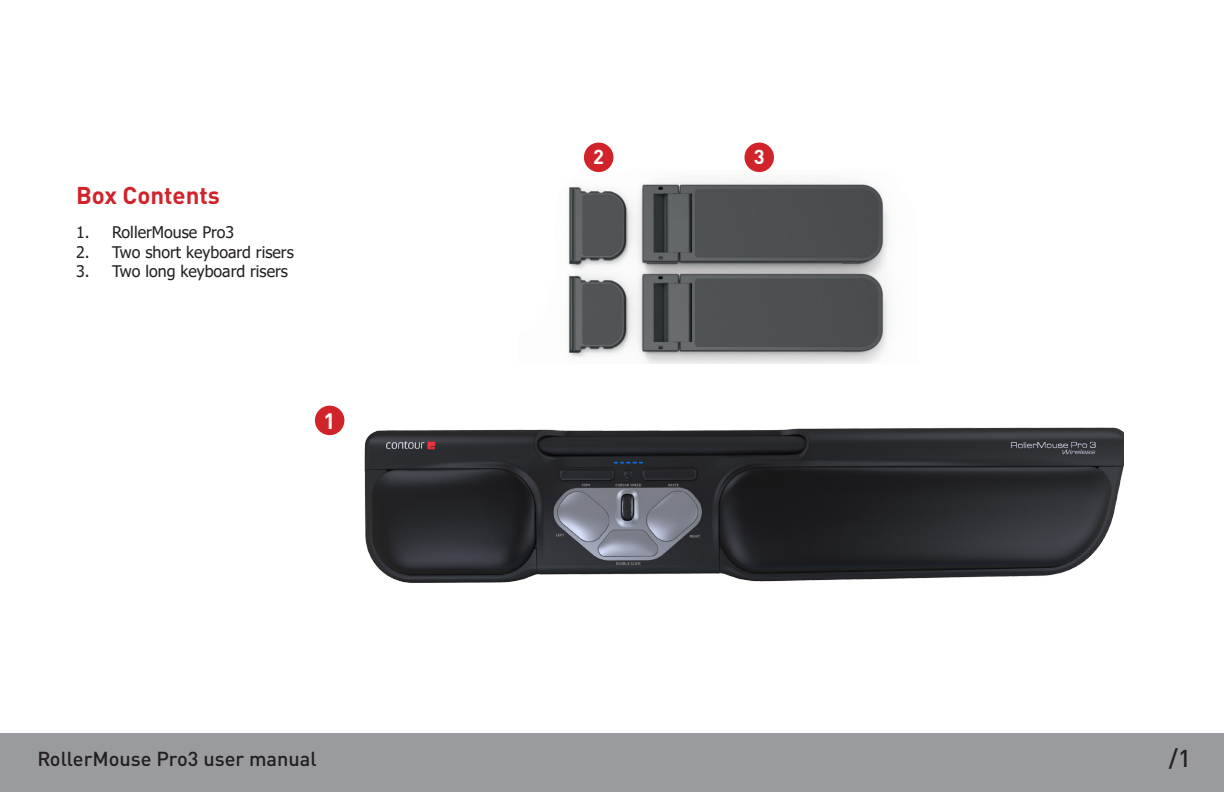
<style>
.page{position:relative;width:1224px;height:792px;background:#fff}
.page>*{position:absolute;margin:0;border:0;box-sizing:border-box;transform-origin:0 0}
.Heading{font:700 24px "DINOT";color:#d1232a}
.t1{font:500 24px "DINOT";color:#231f20}
.Title_Numbers{font:700 22px "DINOT";color:#fff}
.t2{font:500 20px "DINOT";color:#231f20}
.Title_Numbers-2{font:700 20px "DINOT";color:#fff}
.t3{font:16px "Tahoma";color:#231f20}
</style>
<div class="page">
<div style="left:0;top:733px;width:1224px;height:59px;background:#999b9e"></div>
<img style="left:364px;top:427px;width:760px;height:156px">
<img style="left:568px;top:169px;width:321px;height:195px">
<div style="left:315px;top:406px;width:29px;height:29px;background:#d1232a;border-radius:50%"></div>
<div style="left:584px;top:143px;width:29px;height:29px;background:#d1232a;border-radius:50%"></div>
<div style="left:744px;top:143px;width:30px;height:29px;background:#d1232a;border-radius:50%"></div>
<p class="Heading" style="left:76px;top:180px;width:145px">Box Contents</p>
<p class="t3" style="left:76px;top:222px;width:160px">1. RollerMouse Pro3</p>
<p class="t3" style="left:76px;top:241px;width:219px">2. Two short keyboard risers</p>
<p class="t3" style="left:76px;top:260px;width:214px">3. Two long keyboard risers</p>
<p class="Title_Numbers" style="left:324px;top:406px;width:13px">1</p>
<p class="t2" style="left:37px;top:746px;width:281px">RollerMouse Pro3 user manual</p>
<p class="Title_Numbers-2" style="left:593px;top:144px;width:12px">2</p>
<p class="Title_Numbers-2" style="left:754px;top:144px;width:12px">3</p>
<p class="t1" style="left:1169px;top:743px;width:23px">/1</p>
</div>
